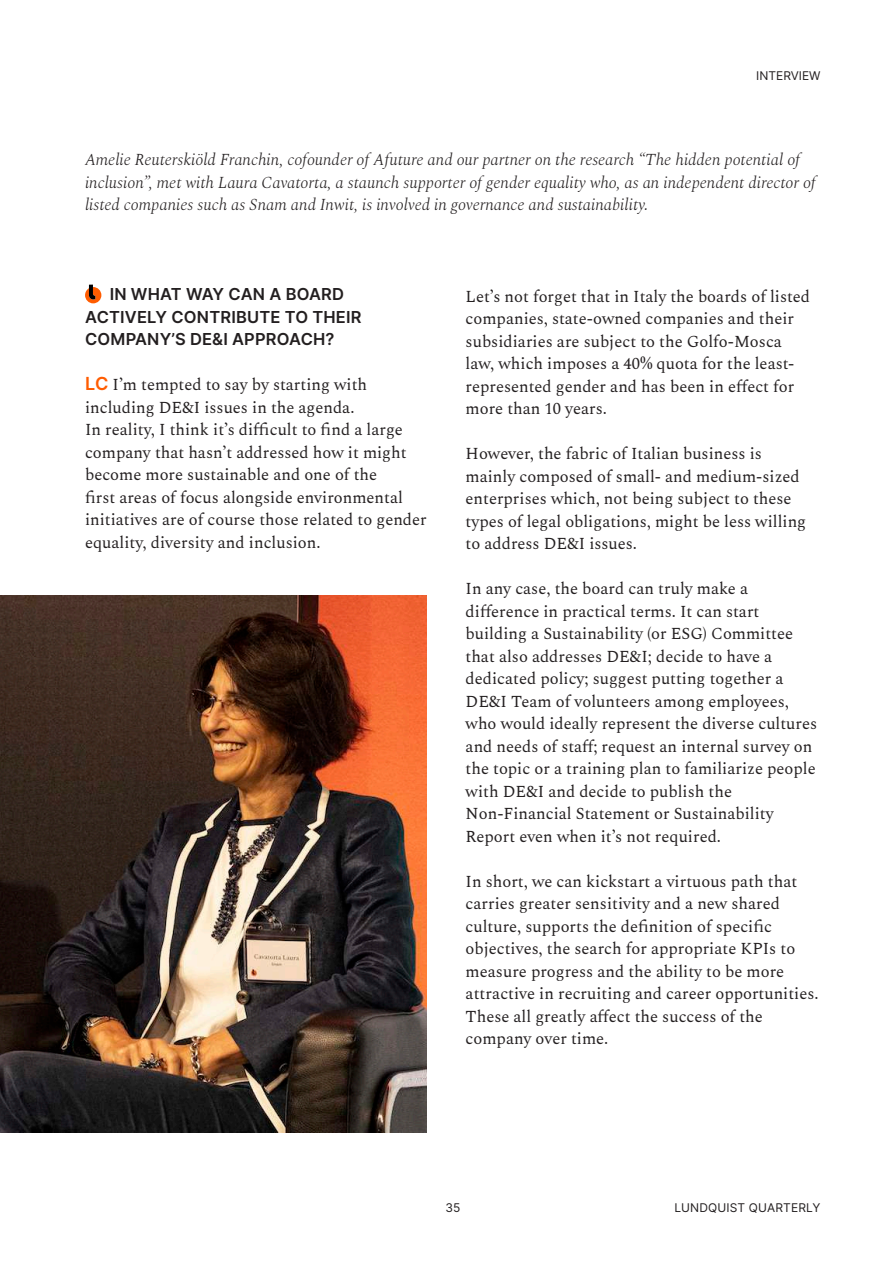
<style>
.page{position:relative;width:893px;height:1263px;background:#fff}
.page>*{position:absolute;margin:0;border:0;box-sizing:border-box;transform-origin:0 0}
.t1{font:16.5px/22.5px "Spectral";color:#231f20}
.t2{font:italic 300 16.5px/22.5px "Spectral";color:#231f20}
.t3{font:600 16.5px/22.5px "Inter";letter-spacing:.01em;color:#231f20}
.t4{font:12px "Inter";letter-spacing:.01em;color:#231f20}
.s1{font-family:"Inter";font-weight:600;font-size:18px;color:#ff5c00}
</style>
<div class="page">
<img style="left:0;top:595px;width:426px;height:538px">
<svg style="left:85px;top:285px;width:16px;height:18px"></svg>
<p class="t4" style="left:756px;top:67px;width:66px">INTERVIEW</p>
<p class="t2" style="left:85px;top:147px;width:732px">Amelie Reuterskiöld Franchin, cofounder of Afuture and our partner on the research “The hidden potential of inclusion”, met with Laura Cavatorta, a staunch supporter of gender equality who, as an independent director of listed companies such as Snam and Inwit, is involved in governance and sustainability.</p>
<p class="t3" style="left:85px;top:282px;width:278px;text-indent:25px">IN WHAT WAY CAN A BOARD<br>ACTIVELY CONTRIBUTE TO THEIR<br>COMPANY’S DE&amp;I APPROACH?</p>
<p class="t1" style="left:85px;top:372px;width:343px"><span class="s1">LC</span> I’m tempted to say by starting with including DE&amp;I issues in the agenda.<br>In reality, I think it’s difficult to find a large company that hasn’t addressed how it might become more sustainable and one of the<br>first areas of focus alongside environmental initiatives are of course those related to gender equality, diversity and inclusion.</p>
<p class="t1" style="left:466px;top:284px;width:346px">Let’s not forget that in Italy the boards of listed companies, state-owned companies and their subsidiaries are subject to the Golfo-Mosca law, which imposes a 40% quota for the least&shy;represented gender and has been in effect for more than 10 years.</p>
<p class="t1" style="left:466px;top:441px;width:342px">However, the fabric of Italian business is mainly composed of small- and medium-sized enterprises which, not being subject to these types of legal obligations, might be less willing to address DE&amp;I issues.</p>
<p class="t1" style="left:466px;top:576px;width:353px">In any case, the board can truly make a difference in practical terms. It can start building a Sustainability (or ESG) Committee that also addresses DE&amp;I; decide to have a dedicated policy; suggest putting together a DE&amp;I Team of volunteers among employees, who would ideally represent the diverse cultures and needs of staff; request an internal survey on the topic or a training plan to familiarize people with DE&amp;I and decide to publish the Non-Financial Statement or Sustainability Report even when it’s not required.</p>
<p class="t1" style="left:466px;top:869px;width:354px">In short, we can kickstart a virtuous path that carries greater sensitivity and a new shared culture, supports the definition of specific objectives, the search for appropriate KPIs to measure progress and the ability to be more attractive in recruiting and career opportunities.<br>These all greatly affect the success of the company over time.</p>
<p class="t4" style="left:445px;top:1199px;width:16px">35</p>
<p class="t4" style="left:674px;top:1199px;width:148px">LUNDQUIST QUARTERLY</p>
</div>
